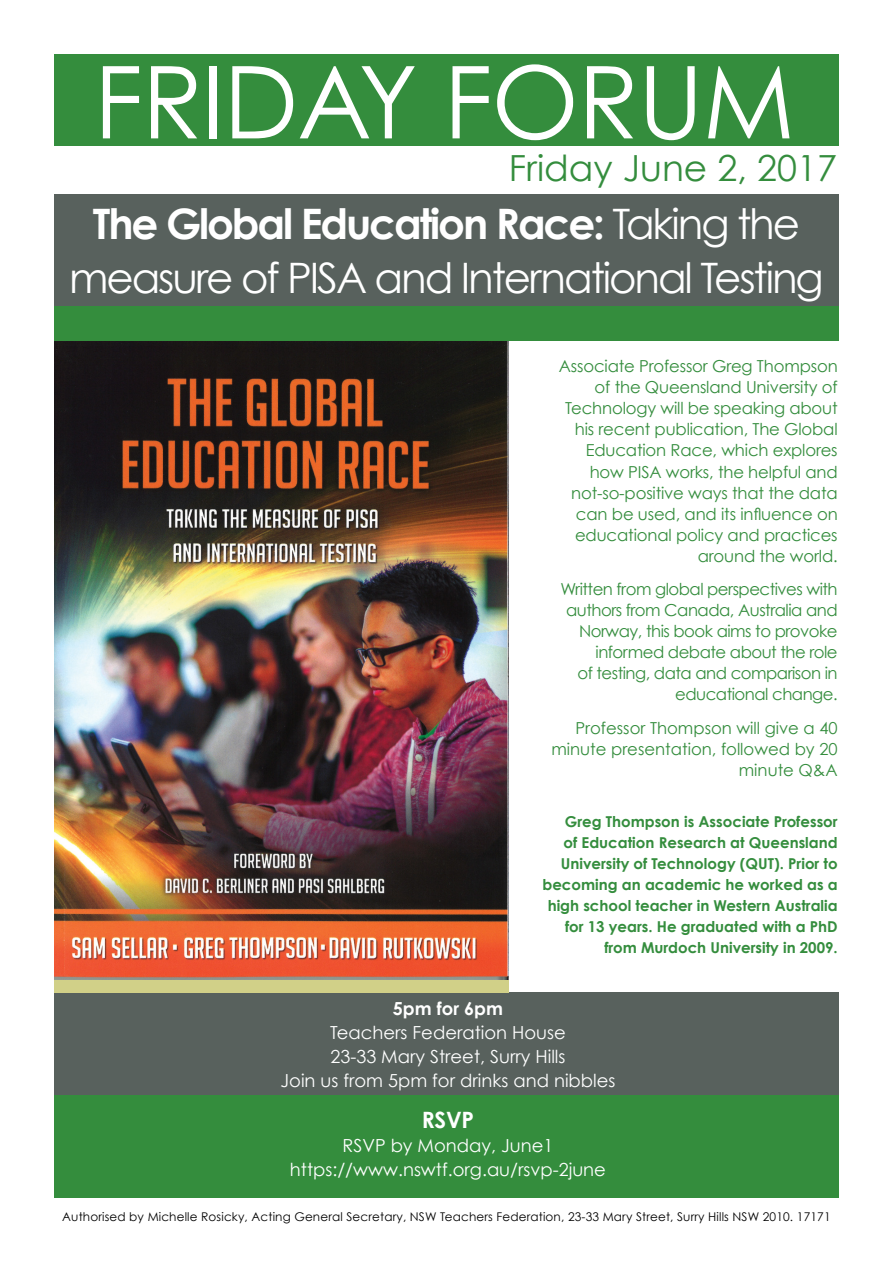
<style>
.page{position:relative;width:893px;height:1263px;background:#fff}
.page>*{position:absolute;margin:0;border:0;box-sizing:border-box;transform-origin:0 0}
.t1{font:100.5px "Century Gothic";letter-spacing:-.01em;color:#fff}
.t2{font:42px/54px "Century Gothic";letter-spacing:-.05em;color:#fff;text-align:center}
.t3{font:36px "Century Gothic";color:#348d3d}
.t4{font:700 22.5px "Century Gothic";color:#fff}
.t5{font:18px/24px "Century Gothic";color:#fff;text-align:center}
.t6{font:700 18px "Century Gothic";color:#fff}
.t7{font:16.5px/21px "Century Gothic";letter-spacing:-.01em;color:#348d3d;text-align:right}
.t8{font:16.5px/21px "Century Gothic";letter-spacing:-.03em;color:#348d3d;text-align:right}
.t9{font:700 15px/21px "Century Gothic";color:#348d3d;text-align:right}
.t10{font:12px "Century Gothic";letter-spacing:.01em;color:#000}
.s1{font-weight:700}
</style>
<div class="page">
<div style="left:54px;top:992px;width:785px;height:103px;background:#58615d"></div>
<div style="left:54px;top:54px;width:784px;height:91px;background:#348d3d"></div>
<div style="left:54px;top:194px;width:785px;height:112px;background:#58615d"></div>
<div style="left:54px;top:1095px;width:785px;height:102px;background:#348d3d"></div>
<img style="left:54px;top:340px;width:454px;height:639px">
<div style="left:54px;top:306px;width:785px;height:34px;background:#348d3d"></div>
<h1 class="t1" style="left:94px;top:41px;width:702px">FRIDAY FORUM</h1>
<h3 class="t3" style="left:509px;top:146px;width:330px">Friday June 2, 2017</h3>
<h2 class="t2" style="left:69px;top:196px;width:756px"><span class="s1">The Global Education Race:</span> Taking the measure of PISA and International Testing</h2>
<p class="t7" style="left:559px;top:356px;width:280px">Associate Professor Greg Thompson of the Queensland University of<br>Technology will be speaking about his recent publication, The Global<br>Education Race, which explores how PISA works, the helpful and not-so-positive ways that the data can be used, and its influence on educational policy and practices around the world.</p>
<p class="t8" style="left:560px;top:579px;width:279px">Written from global perspectives with authors from Canada, Australia and<br>Norway, this book aims to provoke informed debate about the role<br>of testing, data and comparison in educational change.</p>
<p class="t7" style="left:551px;top:717px;width:288px">Professor Thompson will give a 40 minute presentation, followed by 20 minute Q&amp;A</p>
<p class="t9" style="left:542px;top:810px;width:297px">Greg Thompson is Associate Professor<br>of Education Research at Queensland University of Technology (QUT). Prior to becoming an academic he worked as a high school teacher in Western Australia for 13 years. He graduated with a PhD from Murdoch University in 2009.</p>
<p class="t6" style="left:393px;top:997px;width:112px">5pm for 6pm</p>
<p class="t5" style="left:281px;top:1021px;width:336px">Teachers Federation House<br>23-33 Mary Street, Surry Hills<br>Join us from 5pm for drinks and nibbles</p>
<h3 class="t4" style="left:422px;top:1106px;width:54px">RSVP</h3>
<p class="t5" style="left:290px;top:1134px;width:317px">RSVP by Monday, June1 https://www.nswtf.org.au/rsvp-2june</p>
<p class="t10" style="left:62px;top:1209px;width:770px">Authorised by Michelle Rosicky, Acting General Secretary, NSW Teachers Federation, 23-33 Mary Street, Surry Hills NSW 2010. 17171</p>
</div>
